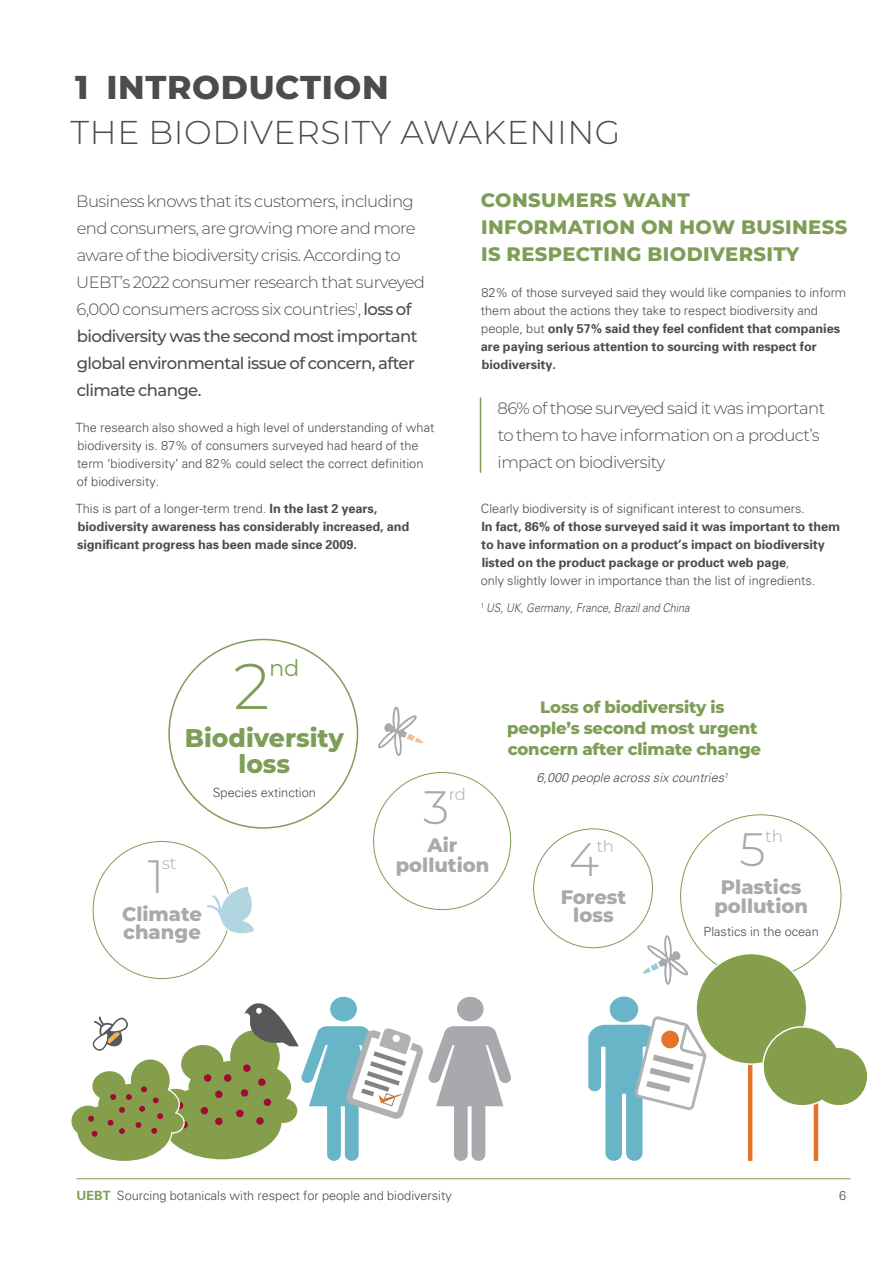
<style>
.page{position:relative;width:893px;height:1263px;background:#fff}
.page>*{position:absolute;margin:0;border:0;box-sizing:border-box;transform-origin:0 0}
._3__sub_3{font:300 64.35px "Montserrat";color:#7e9e57}
._3__sub_3-2{font:300 46.8px "Montserrat";color:#a8a9ad}
._1__Sub_1{font:300 33px/45px "Montserrat";letter-spacing:.02em;color:#4b4c4d}
._2__Sub_2{font:800 25.5px/25.5px "Montserrat";color:#7e9e57;text-align:center}
._3__sub_3-3{font:22.65px "Montserrat";color:#7e9e57}
._2__Sub_2-2{font:800 19.5px/27px "Montserrat";letter-spacing:.02em;color:#7e9e57}
._2__Sub_2-3{font:800 19.5px/18px "Montserrat";color:#a8a9ad;text-align:center}
._5__Standfirst{font:300 16.5px/27px "Montserrat";letter-spacing:-.035em;color:#4b4c4d}
._6__PullQuote{font:300 16.5px/27px "Montserrat";letter-spacing:-.035em;color:#4b4c4d}
._3__sub_3_blue{font:800 16.5px/21px "Montserrat";letter-spacing:-.01em;color:#7e9e57;text-align:center}
._3__sub_3-4{font:300 16.5px "Montserrat";letter-spacing:-.01em;color:#a8a9ad}
._0__Body{font:300 12.75px/18px "Univers";color:#4b4c4d}
._0__Body-2{font:700 12.75px/18px "Univers";letter-spacing:-.005em;color:#4b4c4d}
._0__Body-3{font:italic 300 12.75px "Univers";color:#4b4c4d}
.footnotes{font:italic 300 12px "Univers";color:#4b4c4d;scale:.9 1}
.s1{font-weight:800}
.s2{font-weight:500}
.s3{font-weight:300}
.s4{font-weight:700}
.s5{font-weight:700;color:#7e9e57}
</style>
<div class="page">
<hr style="left:77px;top:1178px;width:773px;height:1px;background:#7e9e57">
<hr style="left:480px;top:398px;width:1px;height:74px;background:#7e9e57">
<div style="left:457px;top:997px;width:27px;height:24px;background:#a8a9ad;border-radius:50%"></div>
<hr style="left:748px;top:1063px;width:4px;height:98px;background:#e17426">
<hr style="left:814px;top:1095px;width:4px;height:66px;background:#e17426">
<div style="left:696px;top:953px;width:111px;height:111px;background:#859e4b;border-radius:50%"></div>
<div style="left:695px;top:953px;width:112px;height:112px;border:2px solid #fffefe;border-radius:50%"></div>
<svg style="left:761px;top:1025px;width:107px;height:82px"></svg>
<div style="left:610px;top:996px;width:28px;height:26px;background:#69b5c8;border-radius:50%"></div>
<svg style="left:588px;top:1016px;width:118px;height:145px"></svg>
<div style="left:661px;top:1030px;width:18px;height:18px;background:#e17426;border-radius:50%"></div>
<div style="left:330px;top:997px;width:27px;height:24px;background:#69b5c8;border-radius:50%"></div>
<svg style="left:71px;top:1000px;width:440px;height:161px"></svg>
<svg style="left:643px;top:935px;width:45px;height:50px"></svg>
<svg style="left:378px;top:707px;width:45px;height:49px"></svg>
<svg style="left:207px;top:884px;width:47px;height:56px"></svg>
<p class="_1__Sub_1" style="left:71px;top:64px;width:551px"><span class="s1">1 INTRODUCTION<br></span>THE BIODIVERSITY AWAKENING</p>
<p class="_5__Standfirst" style="left:76px;top:187px;width:350px">Business knows that its customers, including end consumers, are growing more and more aware of the biodiversity crisis. According to UEBT’s 2022 consumer research that surveyed 6,000 consumers across six countries<sup>1</sup>, <span class="s2">loss of biodiversity was the second most important global environmental issue of concern, after climate change.</span></p>
<p class="_0__Body" style="left:76px;top:418px;width:360px">The research also showed a high level of understanding of what biodiversity is. 87% of consumers surveyed had heard of the term ‘biodiversity’ and 82% could select the correct definition of biodiversity.</p>
<p class="_0__Body-2" style="left:76px;top:499px;width:335px"><span class="s3">This is part of a longer-term trend.</span> In the last 2 years, biodiversity awareness has considerably increased, and significant progress has been made since 2009.</p>
<p class="_2__Sub_2-2" style="left:481px;top:186px;width:368px">CONSUMERS WANT<br>INFORMATION ON HOW BUSINESS<br>IS RESPECTING BIODIVERSITY</p>
<p class="_0__Body" style="left:481px;top:283px;width:367px">82% of those surveyed said they would like companies to inform them about the actions they take to respect biodiversity and people, but <span class="s4">only 57% said they feel confident that companies are paying serious attention to sourcing with respect for biodiversity.</span></p>
<p class="_6__PullQuote" style="left:498px;top:394px;width:329px">86% of those surveyed said it was important to them to have information on a product’s impact on biodiversity</p>
<p class="_0__Body-2" style="left:481px;top:499px;width:361px"><span class="s3">Clearly biodiversity is of significant interest to consumers.<br></span>In fact, 86% of those surveyed said it was important to them to have information on a product’s impact on biodiversity listed on the product package or product web page<span class="s3">,<br>only slightly lower in importance than the list of ingredients.</span></p>
<p class="footnotes" style="left:481px;top:600px;width:233px"><sup>1</sup> US, UK, Germany, France, Brazil and China</p>
<p class="_3__sub_3" style="left:233px;top:642px;width:38px">2</p>
<p class="_3__sub_3-3" style="left:269px;top:652px;width:32px">nd</p>
<p class="_2__Sub_2" style="left:185px;top:724px;width:161px">Biodiversity loss</p>
<p class="_0__Body" style="left:213px;top:783px;width:105px">Species extinction</p>
<p class="_3__sub_3-2" style="left:423px;top:776px;width:28px">3</p>
<p class="_3__sub_3-4" style="left:449px;top:783px;width:19px">rd</p>
<p class="_2__Sub_2-3" style="left:396px;top:834px;width:95px;line-height:19.5px">Air pollution</p>
<p class="_3__sub_3-2" style="left:148px;top:845px;width:18px">1</p>
<p class="_3__sub_3-4" style="left:162px;top:852px;width:16px">st</p>
<p class="_2__Sub_2-3" style="left:122px;top:904px;width:82px;text-align:left">Climate change</p>
<p class="_3__sub_3_blue" style="left:507px;top:696px;width:255px">Loss of biodiversity is people’s second most urgent concern after climate change</p>
<p class="_0__Body-3" style="left:536px;top:770px;width:193px">6,000 people across six countries<sup>1</sup></p>
<p class="_3__sub_3-2" style="left:569px;top:828px;width:32px">4</p>
<p class="_3__sub_3-4" style="left:596px;top:835px;width:19px">th</p>
<p class="_2__Sub_2-3" style="left:561px;top:887px;width:67px">Forest loss</p>
<p class="_3__sub_3-2" style="left:740px;top:817px;width:28px">5</p>
<p class="_3__sub_3-4" style="left:765px;top:825px;width:19px">th</p>
<p class="_2__Sub_2-3" style="left:714px;top:876px;width:95px;line-height:19.5px">Plastics pollution</p>
<p class="_0__Body" style="left:704px;top:922px;width:117px">Plastics in the ocean</p>
<p class="_0__Body" style="left:77px;top:1186px;width:377px"><span class="s5">UEBT</span> Sourcing botanicals with respect for people and biodiversity</p>
<p class="_0__Body" style="left:839px;top:1186px;width:9px">6</p>
</div>
